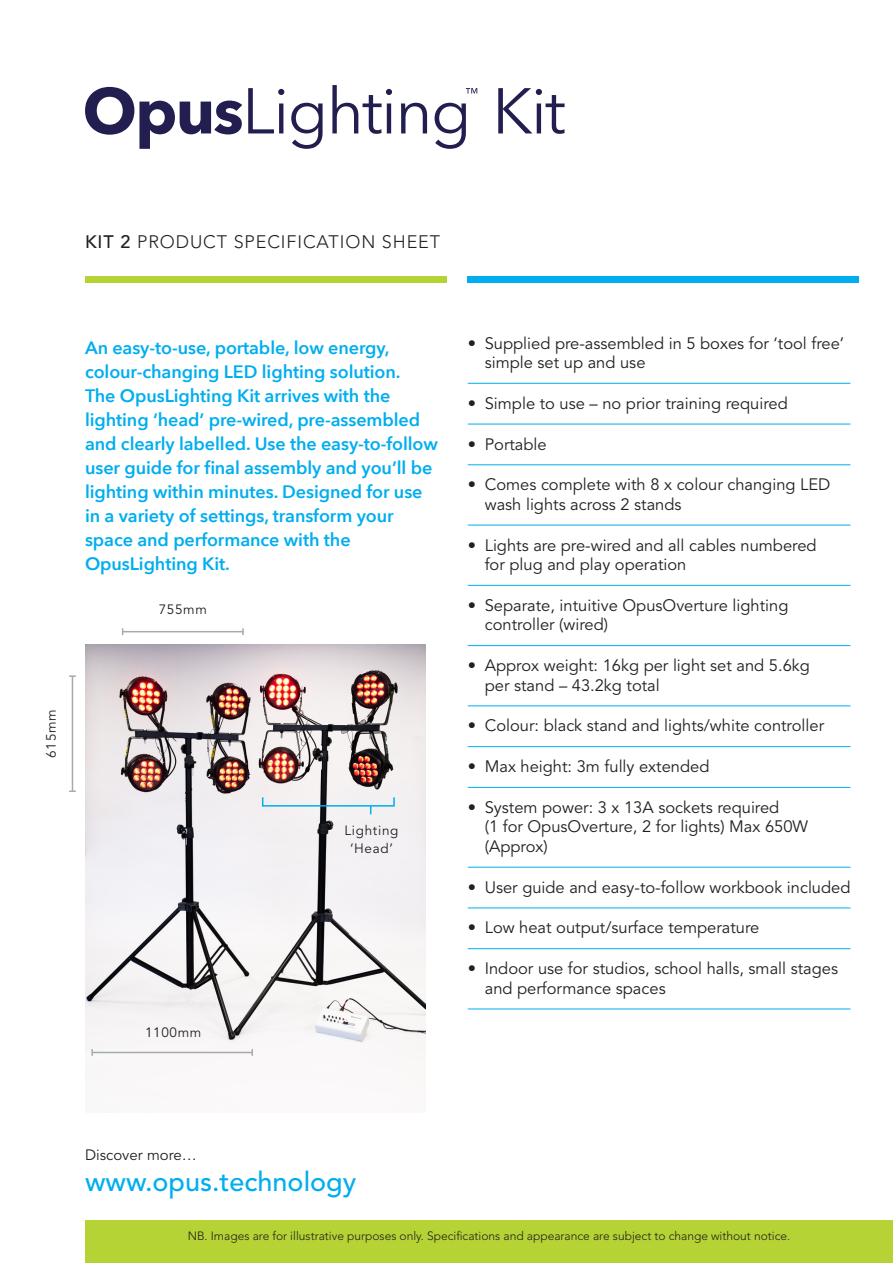
<style>
.page{position:relative;width:893px;height:1263px;background:#fff}
.page>*{position:absolute;margin:0;border:0;box-sizing:border-box;transform-origin:0 0}
.t1{font:500 27px "Avenir";color:#00aeef}
.Product_intro{font:600 18px/24px "Avenir Next";letter-spacing:-.005em;color:#00aeef}
.t2{font:300 18px "Avenir";letter-spacing:.05em;color:#231f20}
.New_Spec_List{font:16.5px/19.5px "Avenir";color:#231f20}
.t3{font:15px "Avenir";color:#231f20}
.t4{font:13.5px "Avenir";letter-spacing:.05em;color:#231f20}
.t5{font:300 12px "Avenir";color:#231f20}
.s1{font-weight:500}
</style>
<div class="page">
<img style="left:85px;top:644px;width:340px;height:410px">
<div style="left:85px;top:276px;width:361px;height:7px;background:#b5d334"></div>
<div style="left:468px;top:276px;width:391px;height:7px;background:#00aeef"></div>
<div style="left:85px;top:1220px;width:808px;height:43px;background:#b5d334"></div>
<hr style="left:72px;top:676px;width:1px;height:115px;background:#a8a9ad">
<svg style="left:69px;top:675px;width:7px;height:2px"></svg>
<svg style="left:69px;top:790px;width:7px;height:2px"></svg>
<svg style="left:85px;top:85px;width:480px;height:64px"></svg>
<hr style="left:468px;top:383px;width:382px;height:1px;background:#00aeef">
<hr style="left:468px;top:424px;width:382px;height:1px;background:#00aeef">
<hr style="left:468px;top:464px;width:382px;height:1px;background:#00aeef">
<hr style="left:468px;top:525px;width:382px;height:1px;background:#00aeef">
<hr style="left:468px;top:585px;width:382px;height:1px;background:#00aeef">
<hr style="left:468px;top:645px;width:382px;height:1px;background:#00aeef">
<hr style="left:468px;top:705px;width:382px;height:1px;background:#00aeef">
<hr style="left:468px;top:746px;width:382px;height:1px;background:#00aeef">
<hr style="left:468px;top:787px;width:382px;height:1px;background:#00aeef">
<hr style="left:468px;top:867px;width:382px;height:1px;background:#00aeef">
<hr style="left:468px;top:907px;width:382px;height:1px;background:#00aeef">
<hr style="left:468px;top:948px;width:382px;height:1px;background:#00aeef">
<hr style="left:468px;top:1008px;width:382px;height:1px;background:#00aeef">
<hr style="left:123px;top:631px;width:120px;height:1px;background:#a8a9ad">
<svg style="left:242px;top:628px;width:2px;height:7px"></svg>
<hr style="left:92px;top:1052px;width:160px;height:1px;background:#a8a9ad">
<svg style="left:91px;top:1049px;width:2px;height:7px"></svg>
<svg style="left:251px;top:1049px;width:2px;height:7px"></svg>
<div style="left:262px;top:796px;width:133px;height:10px;border:2px solid #00aeef"></div>
<p class="t2" style="left:85px;top:231px;width:357px"><span class="s1">KIT 2</span> PRODUCT SPECIFICATION SHEET</p>
<p class="Product_intro" style="left:85px;top:335px;width:317px">An easy-to-use, portable, low energy, colour-changing LED lighting solution.</p>
<p class="Product_intro" style="left:85px;top:383px;width:354px">The OpusLighting Kit arrives with the lighting ‘head’ pre-wired, pre-assembled and clearly labelled. Use the easy-to-follow user guide for final assembly and you’ll be lighting within minutes. Designed for use in a variety of settings, transform your space and performance with the OpusLighting Kit.</p>
<p class="t4" style="left:159px;top:602px;width:50px">755mm</p>
<p class="t4" style="left:44px;top:758px;width:50px;rotate:-90deg">615mm</p>
<p class="t4" style="left:344px;top:823px;width:55px">Lighting</p>
<p class="t4" style="left:350px;top:841px;width:44px">‘Head’</p>
<p class="t4" style="left:145px;top:1025px;width:58px">1100mm</p>
<p class="New_Spec_List" style="left:485px;top:334px;width:361px;text-indent:-17px">• Supplied pre-assembled in 5 boxes for ‘tool free’ simple set up and use</p>
<p class="New_Spec_List" style="left:468px;top:394px;width:322px">• Simple to use – no prior training required</p>
<p class="New_Spec_List" style="left:468px;top:435px;width:81px">• Portable</p>
<p class="New_Spec_List" style="left:485px;top:475px;width:347px;text-indent:-17px">• Comes complete with 8 x colour changing LED wash lights across 2 stands</p>
<p class="New_Spec_List" style="left:485px;top:536px;width:333px;text-indent:-17px">• Lights are pre-wired and all cables numbered for plug and play operation</p>
<p class="New_Spec_List" style="left:485px;top:596px;width:305px;text-indent:-17px">• Separate, intuitive OpusOverture lighting controller (wired)</p>
<p class="New_Spec_List" style="left:485px;top:656px;width:327px;text-indent:-17px">• Approx weight: 16kg per light set and 5.6kg per stand – 43.2kg total</p>
<p class="New_Spec_List" style="left:468px;top:716px;width:358px">• Colour: black stand and lights/white controller</p>
<p class="New_Spec_List" style="left:468px;top:757px;width:243px">• Max height: 3m fully extended</p>
<p class="New_Spec_List" style="left:485px;top:798px;width:325px;text-indent:-17px">• System power: 3 x 13A sockets required<br>(1 for OpusOverture, 2 for lights) Max 650W (Approx)</p>
<p class="New_Spec_List" style="left:468px;top:878px;width:384px">• User guide and easy-to-follow workbook included</p>
<p class="New_Spec_List" style="left:468px;top:918px;width:293px">• Low heat output/surface temperature</p>
<p class="New_Spec_List" style="left:485px;top:959px;width:355px;text-indent:-17px">• Indoor use for studios, school halls, small stages and performance spaces</p>
<p class="t3" style="left:85px;top:1146px;width:113px">Discover more…</p>
<p class="t1" style="left:85px;top:1166px;width:273px">www.opus.technology</p>
<p class="t5" style="left:188px;top:1229px;width:604px">NB. Images are for illustrative purposes only. Specifications and appearance are subject to change without notice.</p>
</div>
